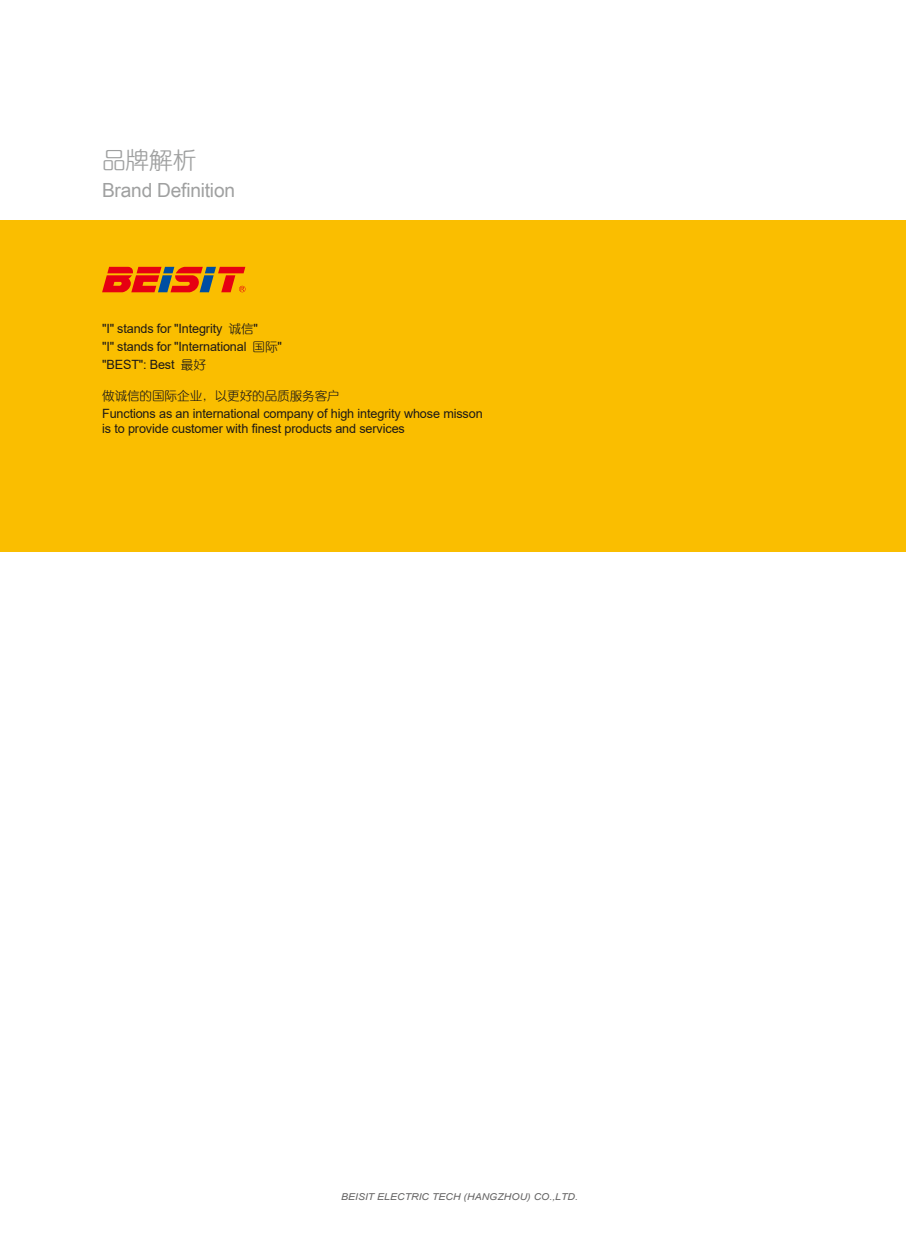
<style>
.page{position:relative;width:906px;height:1238px;background:#fff}
.page>*{position:absolute;margin:0;border:0;box-sizing:border-box;transform-origin:0 0}
.t1{font:24px "Tensentype Jia Li Xi Yuan J";color:#9fa0a0}
.t2{font:19.5px "Arial Narrow";letter-spacing:-.01em;color:#9fa0a0;scale:1.2 1}
.t3{font:12.75px/18px "Arial";letter-spacing:-.01em;color:#1d1917}
.t4{font:12.75px "Tensentype Jia Li Xi Yuan J";letter-spacing:-.01em;color:#1d1917}
.t5{font:italic 9.45px "Arial";color:#656464;scale:1.11 1}
.s1{font-family:"Tensentype Jia Li Xi Yuan J"}
</style>
<div class="page">
<div style="left:0;top:220px;width:906px;height:332px;background:#fabe00"></div>
<svg style="left:102px;top:267px;width:144px;height:25px"></svg>
<h1 class="t1" style="left:102px;top:144px;width:96px">品牌解析</h1>
<h2 class="t2" style="left:102px;top:176px;width:112px">Brand Definition</h2>
<p class="t3" style="left:102px;top:319px;width:181px">"I" stands for "Integrity <span class="s1">诚信</span>"<br>"I" stands for "International <span class="s1">国际</span>" "BEST": Best <span class="s1">最好</span></p>
<p class="t4" style="left:102px;top:387px;width:239px">做诚信的国际企业，以更好的品质服务客户</p>
<p class="t3" style="left:102px;top:405px;width:382px;line-height:15.3px">Functions as an international company of high integrity whose misson is to provide customer with finest products and services</p>
<p class="t5" style="left:341px;top:1190px;width:215px">BEISIT ELECTRIC TECH (HANGZHOU) CO.,LTD.</p>
</div>
